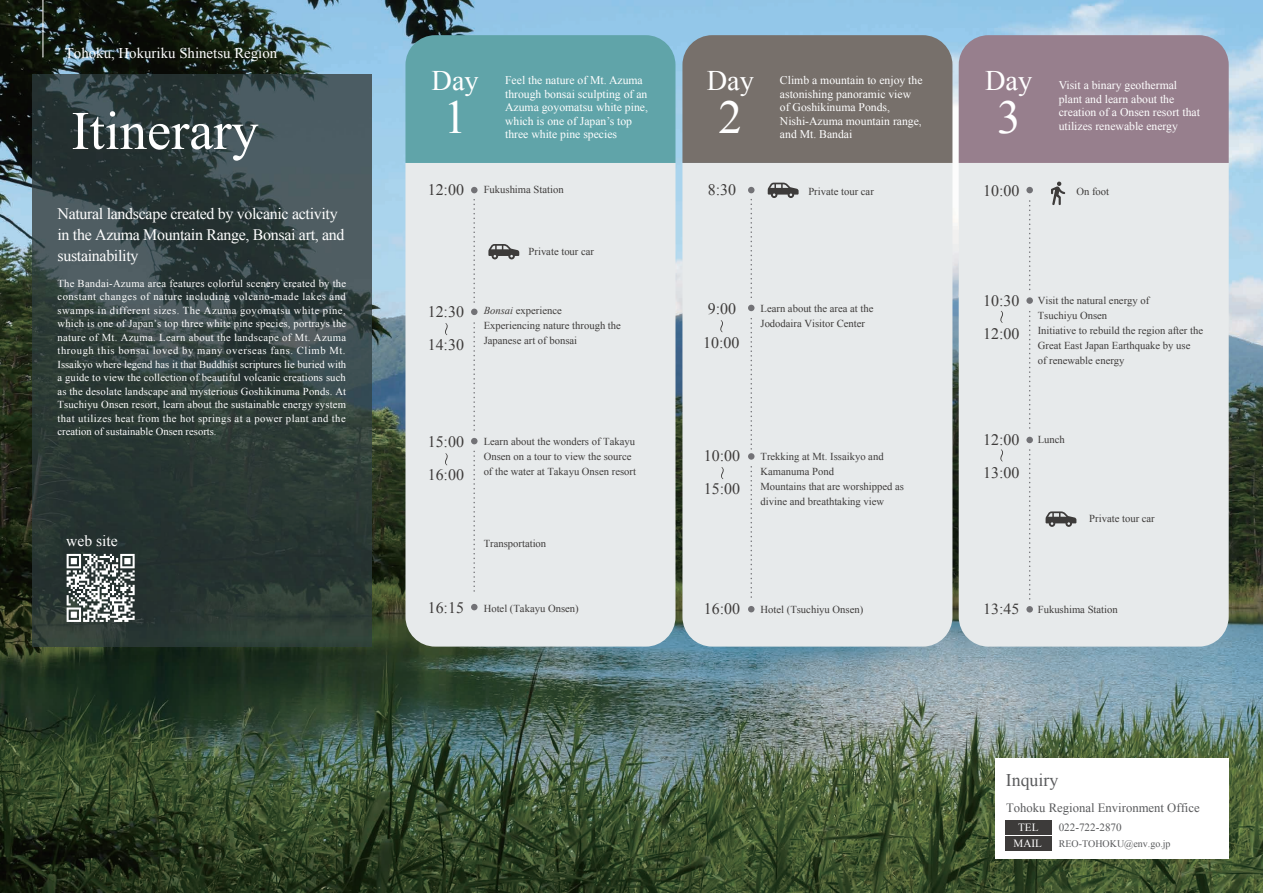
<style>
.page{position:relative;width:1263px;height:893px;background:#fff}
.page>*{position:absolute;margin:0;border:0;box-sizing:border-box;transform-origin:0 0}
.t1{font:54.3px "Times New Roman";color:#fff}
.t2{font:47.25px "Times New Roman";color:#fff}
.t3{font:28.35px "Times New Roman";color:#fff}
.t4{font:17.85px "Times New Roman";color:#595a5c}
.t5{font:15.9px/21px "Times New Roman";letter-spacing:-.02em;color:#fff}
.t6{font:15.9px/32.8px "Times New Roman";color:#3d3b3a}
.t7{font:15.6px "Times New Roman";color:#fff}
.t8{font:15.3px "Times New Roman";color:#3d3b3a;scale:1.04 1}
.t9{font:14.85px "Times New Roman";color:#fff}
.t10{font:12.75px "Times New Roman";color:#595a5c}
.t11{font:11.7px/13.5px "Times New Roman";color:#fff}
.t12{font:11.1px "Times New Roman";color:#595a5c}
.t13{font:11.1px/16.4px "Times New Roman";color:#fff;text-align:center}
.t14{font:10.65px/13.5px "Times New Roman";color:#fff;text-align:justify}
.t15{font:10.65px/15px "Times New Roman";color:#3d3b3a}
.t16{font:10.05px "Times New Roman";color:#595a5c}
.s1{font-style:italic}
</style>
<div class="page">
<img style="left:0;top:0;width:1263px;height:893px">
<img style="left:32px;top:75px;width:340px;height:572px">
<div style="left:682px;top:163px;width:270px;height:484px;background:#e7eaeb"></div>
<div style="left:682px;top:35px;width:270px;height:128px;background:#77706b"></div>
<div style="left:405px;top:163px;width:270px;height:484px;background:#e7eaeb"></div>
<div style="left:405px;top:35px;width:270px;height:128px;background:#60a4a9"></div>
<hr style="left:43px;top:0;width:1px;height:57px;background:#fff">
<div style="left:959px;top:163px;width:270px;height:484px;background:#e7eaeb"></div>
<div style="left:959px;top:35px;width:270px;height:128px;background:#977f8d"></div>
<svg style="left:1051px;top:182px;width:14px;height:23px"></svg>
<svg style="left:488px;top:244px;width:31px;height:15px"></svg>
<svg style="left:768px;top:183px;width:30px;height:15px"></svg>
<svg style="left:1045px;top:511px;width:31px;height:16px"></svg>
<svg style="left:471px;top:187px;width:6px;height:6px"></svg>
<svg style="left:471px;top:604px;width:6px;height:6px"></svg>
<svg style="left:471px;top:200px;width:6px;height:115px"></svg>
<svg style="left:471px;top:323px;width:6px;height:121px"></svg>
<svg style="left:473px;top:451px;width:2px;height:144px"></svg>
<svg style="left:748px;top:187px;width:6px;height:6px"></svg>
<div style="left:748px;top:453px;width:6px;height:7px;background:#727276;border-radius:50%"></div>
<svg style="left:748px;top:200px;width:6px;height:111px"></svg>
<svg style="left:748px;top:467px;width:6px;height:145px"></svg>
<svg style="left:750px;top:319px;width:2px;height:130px"></svg>
<div style="left:1026px;top:187px;width:7px;height:6px;background:#727276;border-radius:50%"></div>
<div style="left:1026px;top:606px;width:7px;height:7px;background:#727276;border-radius:50%"></div>
<div style="left:1026px;top:437px;width:7px;height:6px;background:#727276;border-radius:50%"></div>
<svg style="left:1029px;top:312px;width:1px;height:120px"></svg>
<svg style="left:1029px;top:201px;width:1px;height:91px"></svg>
<svg style="left:1029px;top:450px;width:1px;height:149px"></svg>
<svg style="left:445px;top:323px;width:3px;height:12px"></svg>
<svg style="left:445px;top:453px;width:3px;height:12px"></svg>
<svg style="left:720px;top:320px;width:3px;height:12px"></svg>
<svg style="left:721px;top:467px;width:3px;height:12px"></svg>
<div style="left:1026px;top:297px;width:7px;height:7px;background:#727276;border-radius:50%"></div>
<svg style="left:1000px;top:311px;width:3px;height:12px"></svg>
<svg style="left:1000px;top:449px;width:3px;height:13px"></svg>
<div style="left:995px;top:759px;width:234px;height:100px;background:#fff"></div>
<div style="left:1005px;top:820px;width:46px;height:14px;background:#3d3b3a"></div>
<div style="left:1005px;top:836px;width:46px;height:14px;background:#3d3b3a"></div>
<svg style="left:67px;top:554px;width:68px;height:68px"></svg>
<h3 class="t9" style="left:65px;top:43px;width:214px">Tohoku, Hokuriku Shinetsu Region</h3>
<h1 class="t1" style="left:71px;top:94px;width:189px">Itinerary</h1>
<h3 class="t5" style="left:58px;top:203px;width:288px">Natural landscape created by volcanic activity in the Azuma Mountain Range, Bonsai art, and sustainability</h3>
<p class="t14" style="left:58px;top:276px;width:290px">The Bandai-Azuma area features colorful scenery created by the constant changes of nature including volcano-made lakes and swamps in different sizes. The Azuma goyomatsu white pine, which is one of Japan’s top three white pine species, portrays the nature of Mt. Azuma. Learn about the landscape of Mt. Azuma through this bonsai loved by many overseas fans. Climb Mt.<br>Issaikyo where legend has it that Buddhist scriptures lie buried with a guide to view the collection of beautiful volcanic creations such as the desolate landscape and mysterious Goshikinuma Ponds. At Tsuchiyu Onsen resort, learn about the sustainable energy system that utilizes heat from the hot springs at a power plant and the creation of sustainable Onsen resorts.</p>
<h3 class="t7" style="left:66px;top:530px;width:53px">web site</h3>
<h3 class="t3" style="left:431px;top:61px;width:49px">Day</h3>
<h2 class="t2" style="left:443px;top:86px;width:25px">1</h2>
<h3 class="t3" style="left:707px;top:61px;width:49px">Day</h3>
<h2 class="t2" style="left:719px;top:86px;width:25px">2</h2>
<h3 class="t3" style="left:985px;top:61px;width:49px">Day</h3>
<h2 class="t2" style="left:997px;top:86px;width:25px">3</h2>
<p class="t11" style="left:505px;top:73px;width:144px">Feel the nature of Mt. Azuma through bonsai sculpting of an<br>Azuma goyomatsu white pine, which is one of Japan’s top three white pine species</p>
<p class="t11" style="left:780px;top:73px;width:144px">Climb a mountain to enjoy the astonishing panoramic view of Goshikinuma Ponds,<br>Nishi-Azuma mountain range, and Mt. Bandai</p>
<p class="t11" style="left:1059px;top:79px;width:143px">Visit a binary geothermal plant and learn about the creation of a Onsen resort that utilizes renewable energy</p>
<h3 class="t6" style="left:428px;top:173px;width:38px">12:00</h3>
<p class="t15" style="left:484px;top:182px;width:82px">Fukushima Station</p>
<h3 class="t6" style="left:708px;top:173px;width:30px">8:30</h3>
<h3 class="t6" style="left:983px;top:174px;width:38px">10:00</h3>
<p class="t15" style="left:808px;top:184px;width:67px">Private tour car</p>
<p class="t15" style="left:1076px;top:184px;width:34px">On foot</p>
<p class="t15" style="left:529px;top:244px;width:67px">Private tour car</p>
<h3 class="t6" style="left:428px;top:295px;width:38px">12:30<br>14:30</h3>
<p class="t15" style="left:484px;top:303px;width:139px"><span class="s1">Bonsai</span> experience<br>Experiencing nature through the<br>Japanese art of bonsai</p>
<h3 class="t6" style="left:708px;top:292px;width:30px">9:00</h3>
<h3 class="t6" style="left:703px;top:326px;width:38px">10:00</h3>
<p class="t15" style="left:760px;top:300px;width:115px">Learn about the area at the<br>Jododaira Visitor Center</p>
<h3 class="t6" style="left:983px;top:284px;width:38px">10:30<br>12:00</h3>
<p class="t15" style="left:1038px;top:293px;width:167px">Visit the natural energy of<br>Tsuchiyu Onsen<br>Initiative to rebuild the region after the<br>Great East Japan Earthquake by use<br>of renewable energy</p>
<h3 class="t6" style="left:428px;top:425px;width:38px">15:00<br>16:00</h3>
<p class="t15" style="left:484px;top:433px;width:154px">Learn about the wonders of Takayu<br>Onsen on a tour to view the source of the water at Takayu Onsen resort</p>
<h3 class="t6" style="left:704px;top:439px;width:38px">10:00<br>15:00</h3>
<p class="t15" style="left:760px;top:448px;width:145px">Trekking at Mt. Issaikyo and<br>Kamanuma Pond<br>Mountains that are worshipped as divine and breathtaking view</p>
<h3 class="t6" style="left:983px;top:423px;width:38px">12:00<br>13:00</h3>
<p class="t15" style="left:1038px;top:432px;width:29px">Lunch</p>
<p class="t15" style="left:1089px;top:511px;width:67px">Private tour car</p>
<p class="t15" style="left:484px;top:536px;width:64px">Transportation</p>
<h3 class="t6" style="left:428px;top:591px;width:38px">16:15</h3>
<p class="t15" style="left:484px;top:601px;width:97px">Hotel (Takayu Onsen)</p>
<h3 class="t6" style="left:704px;top:592px;width:38px">16:00</h3>
<h3 class="t8" style="left:983px;top:599px;width:36px">13:45</h3>
<p class="t15" style="left:760px;top:601px;width:104px">Hotel (Tsuchiyu Onsen)</p>
<p class="t15" style="left:1038px;top:601px;width:82px">Fukushima Station</p>
<h3 class="t4" style="left:1006px;top:767px;width:54px">Inquiry</h3>
<p class="t10" style="left:1006px;top:799px;width:195px">Tohoku Regional Environment Office</p>
<p class="t12" style="left:1059px;top:820px;width:64px">022-722-2870</p>
<p class="t13" style="left:1013px;top:819px;width:30px">TEL<br>MAIL</p>
<p class="t16" style="left:1059px;top:837px;width:113px">REO-TOHOKU@env.go.jp</p>
</div>
